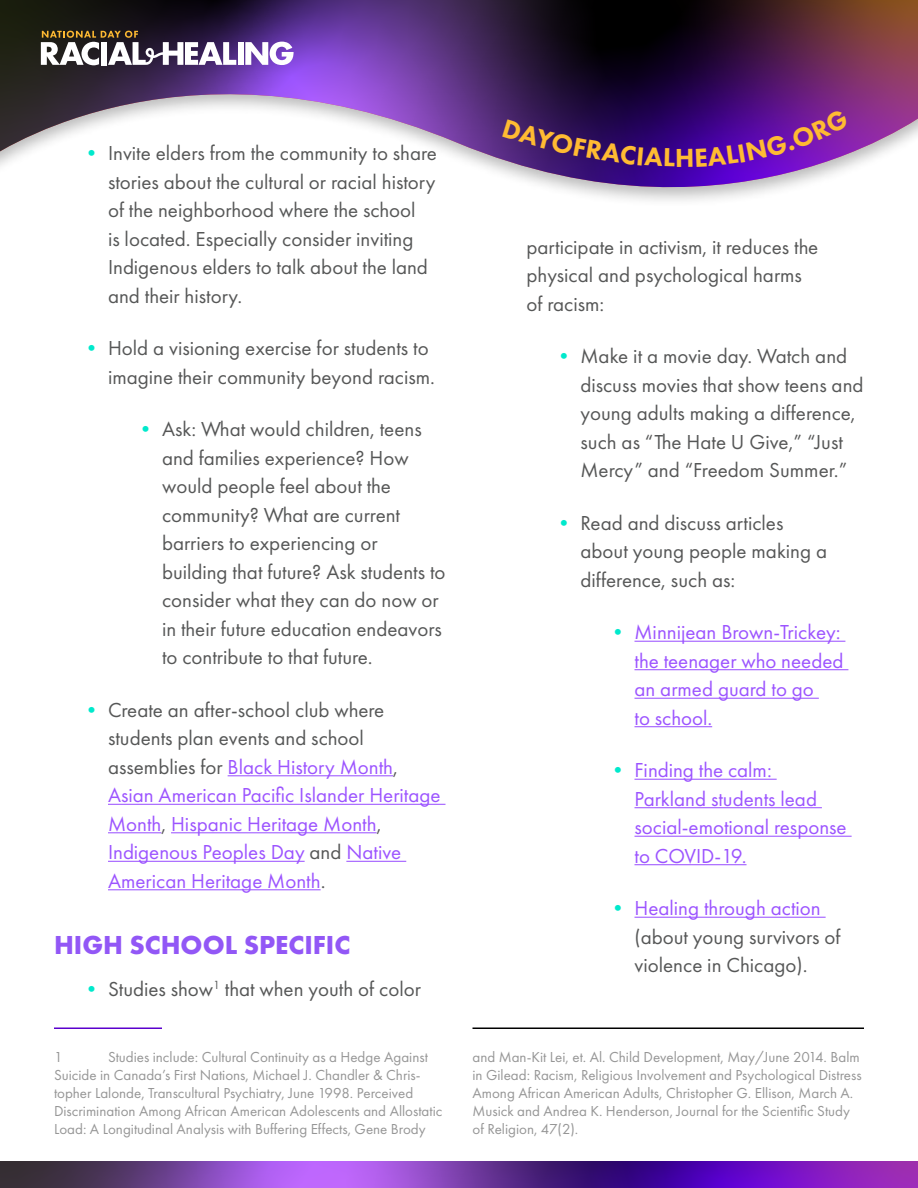
<style>
.page{position:relative;width:918px;height:1188px;background:#fff}
.page>*{position:absolute;margin:0;border:0;box-sizing:border-box;transform-origin:0 0}
.t1{font:700 27px "Futura PT";color:#9257f6}
.t2{font:21px/28.5px "Futura PT";color:#565757}
.t3{font:21px/28.5px "Futura PT";color:#9c54ff}
.t4{font:15px/18px "Futura PT";color:#969696}
.s1{color:#00e9cc}
.s2{color:#565757}
.s3{color:#9c54ff}
</style>
<div class="page">
<img style="left:0;top:0;width:918px;height:201px">
<svg style="left:0;top:1161px;width:918px;height:27px;background:#7030a5"></svg>
<div style="left:238px;top:42px;width:6px;height:23px;background:#fff"></div>
<svg style="left:245px;top:42px;width:49px;height:23px"></svg>
<svg style="left:41px;top:31px;width:195px;height:34px"></svg>
<hr style="left:228px;top:775px;width:165px;height:1px;background:#9c54ff">
<hr style="left:108px;top:804px;width:338px;height:1px;background:#9c54ff">
<hr style="left:108px;top:832px;width:53px;height:1px;background:#9c54ff">
<hr style="left:171px;top:832px;width:206px;height:1px;background:#9c54ff">
<hr style="left:108px;top:861px;width:197px;height:1px;background:#9c54ff">
<hr style="left:346px;top:861px;width:60px;height:1px;background:#9c54ff">
<hr style="left:108px;top:889px;width:213px;height:1px;background:#9c54ff">
<hr style="left:54px;top:1028px;width:108px;height:1px;background:#5a00cd">
<hr style="left:634px;top:641px;width:211px;height:1px;background:#9c54ff">
<hr style="left:634px;top:669px;width:214px;height:1px;background:#9c54ff">
<hr style="left:634px;top:698px;width:185px;height:1px;background:#9c54ff">
<hr style="left:634px;top:726px;width:78px;height:1px;background:#9c54ff">
<hr style="left:634px;top:779px;width:143px;height:1px;background:#9c54ff">
<hr style="left:634px;top:807px;width:188px;height:1px;background:#9c54ff">
<hr style="left:634px;top:836px;width:218px;height:1px;background:#9c54ff">
<hr style="left:634px;top:864px;width:113px;height:1px;background:#9c54ff">
<hr style="left:634px;top:917px;width:192px;height:1px;background:#9c54ff">
<hr style="left:472px;top:1028px;width:392px;height:1px;background:#000">
<svg style="left:502px;top:108px;width:347px;height:59px;background:#491085"></svg>
<p class="t2" style="left:108px;top:139px;width:331px;text-indent:-27px"><span class="s1">•</span> Invite elders from the community to share stories about the cultural or racial history of the neighborhood where the school<br>is located. Especially consider inviting Indigenous elders to talk about the land and their history.</p>
<p class="t2" style="left:81px;top:334px;width:356px;text-align:right"><span class="s1">•</span> Hold a visioning exercise for students to imagine their community beyond racism.</p>
<p class="t2" style="left:162px;top:415px;width:285px;text-indent:-27px"><span class="s1">•</span> Ask: What would children, teens and families experience? How would people feel about the community? What are current barriers to experiencing or building that future? Ask students to consider what they can do now or in their future education endeavors to contribute to that future.</p>
<p class="t3" style="left:108px;top:695px;width:334px;text-indent:-27px"><span class="s1">•</span> <span class="s2">Create an after-school club where students plan events and school assemblies for</span> Black History Month<span class="s2">, </span>Asian American Pacific Islander Heritage Month<span class="s2">,</span> Hispanic Heritage Month<span class="s2">, </span>Indigenous Peoples Day <span class="s2">and</span> Native American Heritage Month<span class="s2">.</span></p>
<p class="t1" style="left:54px;top:927px;width:298px">HIGH SCHOOL SPECIFIC</p>
<p class="t2" style="left:81px;top:975px;width:341px"><span class="s1">•</span> Studies show<sup>1</sup> that when youth of color</p>
<p class="t4" style="left:54px;top:1048px;width:390px;text-indent:54px">Studies include: Cultural Continuity as a Hedge Against Suicide in Canada’s First Nations, Michael J. Chandler &amp; Chris&shy;topher Lalonde, Transcultural Psychiatry, June 1998. Perceived Discrimination Among African American Adolescents and Allostatic Load: A Longitudinal Analysis with Buffering Effects, Gene Brody</p>
<p class="t4" style="left:54px;top:1048px;width:10px">1</p>
<p class="t2" style="left:526px;top:232px;width:293px">participate in activism, it reduces the physical and psychological harms of racism:</p>
<p class="t2" style="left:581px;top:342px;width:285px;text-indent:-27px"><span class="s1">•</span> Make it a movie day. Watch and discuss movies that show teens and young adults making a difference, such as “The Hate U Give,” “Just<br>Mercy” and “Freedom Summer.”</p>
<p class="t2" style="left:581px;top:508px;width:248px;text-indent:-27px"><span class="s1">•</span> Read and discuss articles about young people making a difference, such as:</p>
<p class="t3" style="left:635px;top:618px;width:211px;text-indent:-27px"><span class="s1">•</span> Minnijean Brown-Trickey: the teenager who needed an armed guard to go<br>to school.</p>
<p class="t3" style="left:635px;top:756px;width:214px;text-indent:-27px"><span class="s1">•</span> Finding the calm:<br>Parkland students lead social-emotional response to COVID-19.</p>
<p class="t2" style="left:635px;top:894px;width:208px;text-indent:-27px"><span class="s1">•</span> <span class="s3">Healing through action </span>(about young survivors of violence in Chicago).</p>
<p class="t4" style="left:472px;top:1048px;width:391px">and Man-Kit Lei, et. Al. Child Development, May/June 2014. Balm in Gilead: Racism, Religious Involvement and Psychological Distress Among African American Adults, Christopher G. Ellison, March A.<br>Musick and Andrea K. Henderson, Journal for the Scientific Study of Religion, 47(2).</p>
</div>
